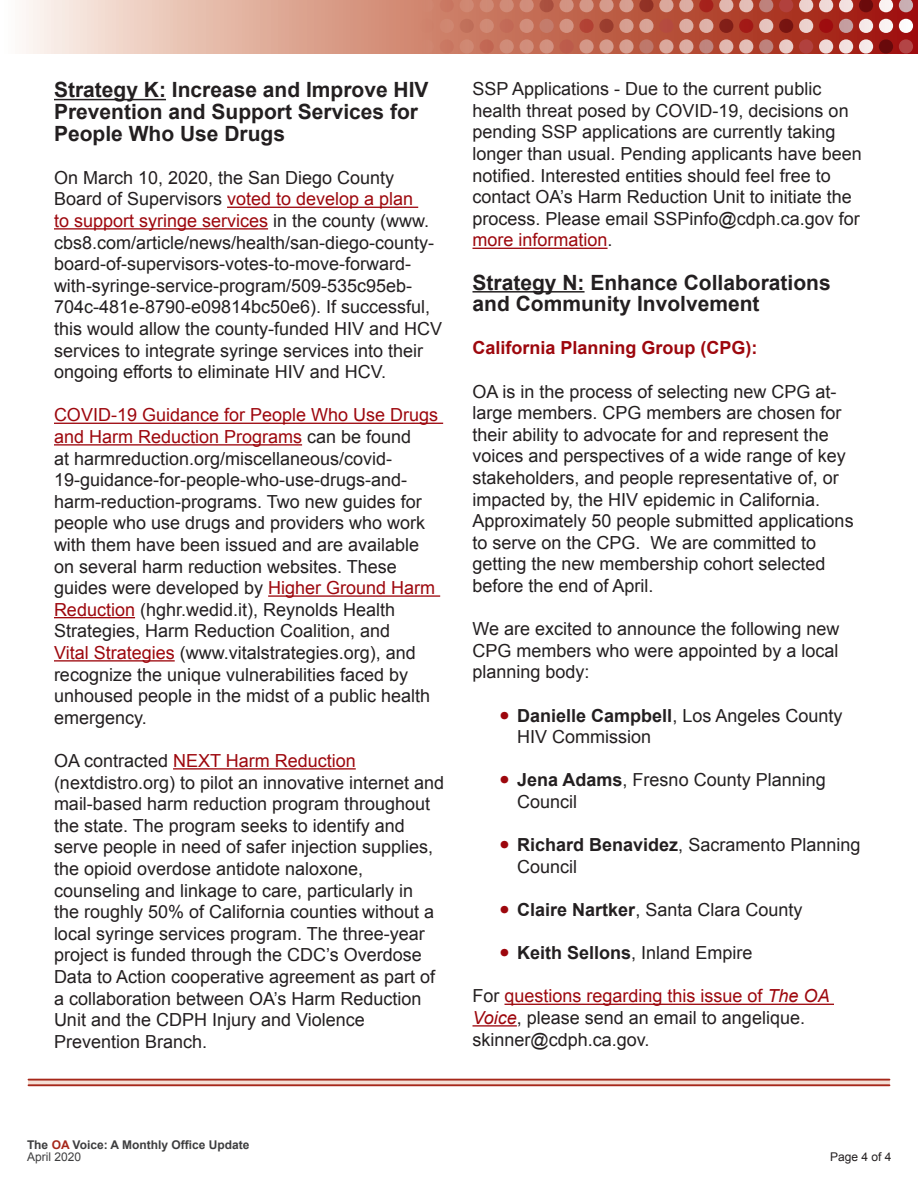
<style>
.page{position:relative;width:918px;height:1188px;background:#fff}
.page>*{position:absolute;margin:0;border:0;box-sizing:border-box;transform-origin:0 0}
.t1{font:700 21px/21.6px "Arial";color:#231f20}
.t2{font:18px/21.6px "Arial";color:#231f20}
.t3{font:700 18px "Arial";color:#9d070d}
.t4{font:700 12px/12px "Arial";color:#3e3e3f}
.t5{font:12px "Arial";color:#231f20}
.s1{color:#9d070d}
.s2{font-family:"Myriad Pro";font-size:36px;color:#9d070d}
.s3{font-weight:700}
.s4{font-style:italic;color:#9d070d}
.s5{color:#a6271a}
.s6{font-weight:400}
</style>
<div class="page">
<svg style="left:26px;top:0;width:892px;height:54px;background:#e4b8a8"></svg>
<svg style="left:420px;top:0;width:493px;height:54px;background:#bf6858"></svg>
<hr style="left:54px;top:99px;width:112px;height:1px;background:#231f20">
<hr style="left:227px;top:207px;width:191px;height:1px;background:#9d070d">
<hr style="left:54px;top:228px;width:214px;height:2px;background:#9d070d">
<hr style="left:54px;top:423px;width:389px;height:1px;background:#9d070d">
<hr style="left:54px;top:444px;width:248px;height:2px;background:#9d070d">
<hr style="left:268px;top:595px;width:172px;height:2px;background:#9d070d">
<hr style="left:54px;top:617px;width:81px;height:1px;background:#9d070d">
<hr style="left:54px;top:660px;width:121px;height:2px;background:#9d070d">
<hr style="left:173px;top:768px;width:183px;height:2px;background:#9d070d">
<hr style="left:472px;top:248px;width:136px;height:1px;background:#9d070d">
<hr style="left:472px;top:291px;width:113px;height:2px;background:#231f20">
<hr style="left:505px;top:1004px;width:329px;height:1px;background:#9d070d">
<hr style="left:472px;top:1025px;width:45px;height:2px;background:#9d070d">
<div style="left:28px;top:1080px;width:862px;height:5px;background:#f4dfd5"></div>
<hr style="left:28px;top:1079px;width:862px;height:2px;background:#a6271a">
<hr style="left:28px;top:1084px;width:862px;height:2px;background:#a6271a">
<p class="t1" style="left:54px;top:80px;width:376px">Strategy K: Increase and Improve HIV<br>Prevention and Support Services for<br>People Who Use Drugs</p>
<p class="t2" style="left:54px;top:167px;width:390px">On March 10, 2020, the San Diego County Board of Supervisors <span class="s1">voted to develop a plan<br>to support syringe services</span> in the county (www. cbs8.com/article/news/health/san-diego-county&shy;board-of-supervisors-votes-to-move-forward&shy;with-syringe-service-program/509-535c95eb-704c-481e-8790-e09814bc50e6). If successful, this would allow the county-funded HIV and HCV services to integrate syringe services into their ongoing efforts to eliminate HIV and HCV.</p>
<p class="t2" style="left:54px;top:404px;width:386px"><span class="s1">COVID-19 Guidance for People Who Use Drugs and Harm Reduction Programs</span> can be found<br>at harmreduction.org/miscellaneous/covid-19-guidance-for-people-who-use-drugs-and&shy;harm-reduction-programs. Two new guides for people who use drugs and providers who work with them have been issued and are available on several harm reduction websites. These guides were developed by <span class="s1">Higher Ground Harm Reduction</span> (hghr.wedid.it), Reynolds Health Strategies, Harm Reduction Coalition, and<br><span class="s1">Vital Strategies</span> (www.vitalstrategies.org), and recognize the unique vulnerabilities faced by unhoused people in the midst of a public health emergency.</p>
<p class="t2" style="left:54px;top:750px;width:392px">OA contracted <span class="s1">NEXT Harm Reduction </span>(nextdistro.org) to pilot an innovative internet and mail-based harm reduction program throughout the state. The program seeks to identify and serve people in need of safer injection supplies, the opioid overdose antidote naloxone, counseling and linkage to care, particularly in<br>the roughly 50% of California counties without a local syringe services program. The three-year project is funded through the CDC’s Overdose Data to Action cooperative agreement as part of a collaboration between OA’s Harm Reduction Unit and the CDPH Injury and Violence Prevention Branch.</p>
<p class="t2" style="left:472px;top:78px;width:391px">SSP Applications - Due to the current public health threat posed by COVID-19, decisions on pending SSP applications are currently taking longer than usual. Pending applicants have been notified. Interested entities should feel free to contact OA’s Harm Reduction Unit to initiate the process. Please email SSPinfo@cdph.ca.gov for <span class="s1">more information</span>.</p>
<p class="t1" style="left:472px;top:272px;width:360px">Strategy N: Enhance Collaborations and Community Involvement</p>
<p class="t3" style="left:472px;top:336px;width:287px">California Planning Group (CPG):</p>
<p class="t2" style="left:472px;top:381px;width:383px">OA is in the process of selecting new CPG at&shy;large members. CPG members are chosen for their ability to advocate for and represent the voices and perspectives of a wide range of key stakeholders, and people representative of, or impacted by, the HIV epidemic in California.<br>Approximately 50 people submitted applications to serve on the CPG. We are committed to getting the new membership cohort selected before the end of April.</p>
<p class="t2" style="left:472px;top:618px;width:368px;text-align:justify">We are excited to announce the following new CPG members who were appointed by a local planning body:</p>
<p class="t2" style="left:517px;top:705px;width:327px;text-indent:-18px"><span class="s2">•</span> <span class="s3">Danielle Campbell</span>, Los Angeles County<br>HIV Commission</p>
<p class="t2" style="left:517px;top:769px;width:310px;text-indent:-18px"><span class="s2">•</span> <span class="s3">Jena Adams</span>, Fresno County Planning<br>Council</p>
<p class="t2" style="left:517px;top:834px;width:345px;text-indent:-18px"><span class="s2">•</span> <span class="s3">Richard Benavidez</span>, Sacramento Planning<br>Council</p>
<p class="t2" style="left:500px;top:899px;width:304px"><span class="s2">•</span> <span class="s3">Claire Nartker</span>, Santa Clara County</p>
<p class="t2" style="left:500px;top:942px;width:254px"><span class="s2">•</span> <span class="s3">Keith Sellons</span>, Inland Empire</p>
<p class="t2" style="left:472px;top:985px;width:359px">For <span class="s1">questions regarding this issue of</span> <span class="s4">The OA<br>Voice</span>, please send an email to angelique. skinner@cdph.ca.gov.</p>
<p class="t4" style="left:27px;top:1139px;width:224px">The <span class="s5">OA</span> Voice: A Monthly Office Update<br><span class="s6">April 2020</span></p>
<p class="t5" style="left:830px;top:1149px;width:63px">Page 4 of 4</p>
</div>
